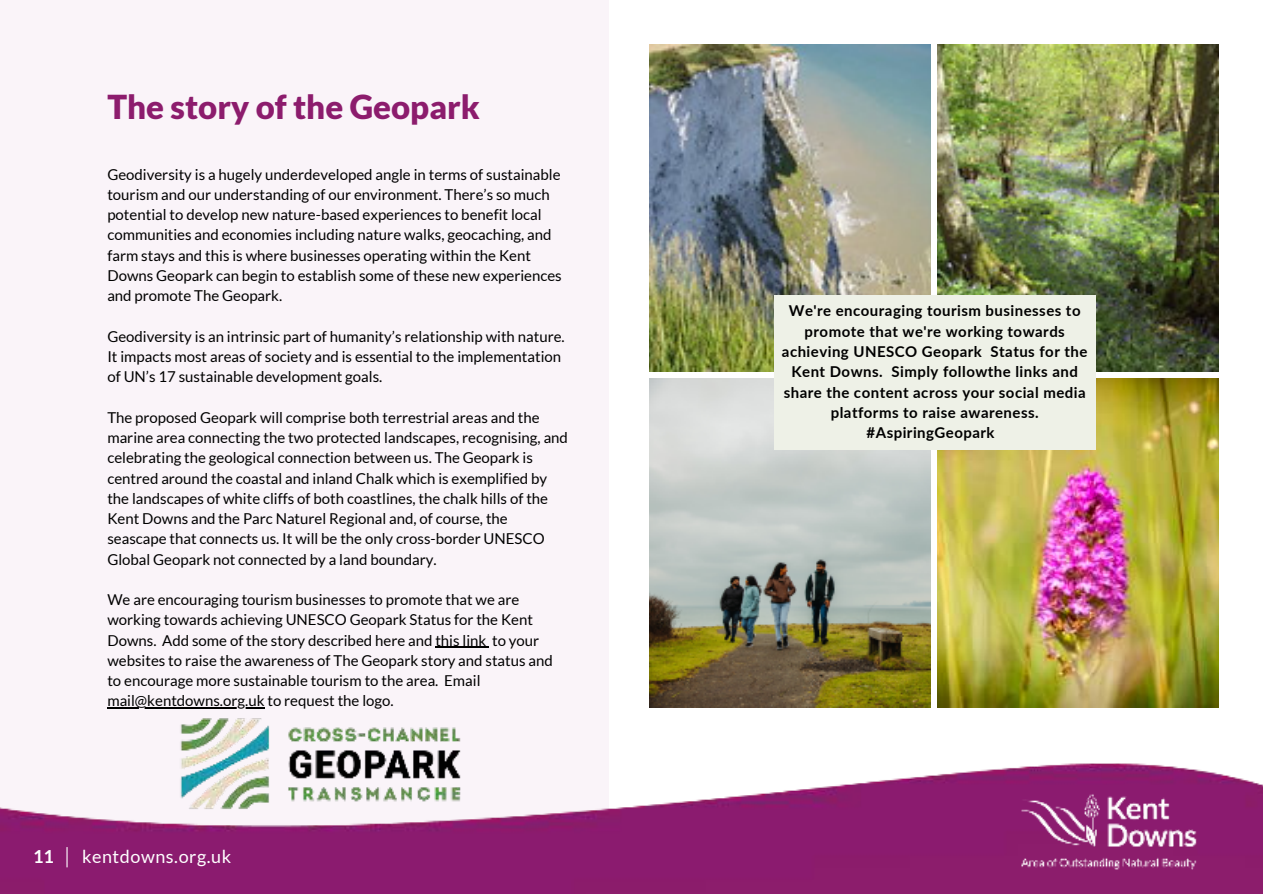
<style>
.page{position:relative;width:1263px;height:894px;background:#fff}
.page>*{position:absolute;margin:0;border:0;box-sizing:border-box;transform-origin:0 0}
.t1{font:900 33px "Lato";color:#8c1c6d}
.t2{font:18px "Lato";letter-spacing:.03em;color:#fff}
.t3{font:700 18px "Lato";color:#fff}
.t4{font:15px/20.2px "Lato";color:#000}
.t5{font:700 15px/20.2px "Lato";letter-spacing:.03em;color:#000;text-align:center}
</style>
<div class="page">
<div style="left:0;top:0;width:609px;height:845px;background:#faf4f9"></div>
<img style="left:0;top:763px;width:1263px;height:130px">
<img style="left:1014px;top:788px;width:187px;height:83px">
<hr style="left:66px;top:846px;width:2px;height:21px;background:#fff">
<hr style="left:435px;top:646px;width:51px;height:1px;background:#000">
<hr style="left:107px;top:707px;width:158px;height:1px;background:#000">
<img style="left:169px;top:707px;width:306px;height:110px">
<img style="left:650px;top:44px;width:281px;height:328px">
<img style="left:937px;top:44px;width:282px;height:328px">
<img style="left:650px;top:378px;width:281px;height:329px">
<img style="left:937px;top:378px;width:282px;height:329px">
<div style="left:774px;top:295px;width:321px;height:154px;background:#eef1e7"></div>
<h1 class="t1" style="left:107px;top:88px;width:374px">The story of the Geopark</h1>
<p class="t4" style="left:107px;top:164px;width:456px">Geodiversity is a hugely underdeveloped angle in terms of sustainable tourism and our understanding of our environment. There’s so much potential to develop new nature-based experiences to benefit local communities and economies including nature walks, geocaching, and farm stays and this is where businesses operating within the Kent Downs Geopark can begin to establish some of these new experiences and promote The Geopark.</p>
<p class="t4" style="left:107px;top:326px;width:459px">Geodiversity is an intrinsic part of humanity’s relationship with nature.<br>It impacts most areas of society and is essential to the implementation of UN’s 17 sustainable development goals.</p>
<p class="t4" style="left:107px;top:407px;width:462px">The proposed Geopark will comprise both terrestrial areas and the marine area connecting the two protected landscapes, recognising, and celebrating the geological connection between us. The Geopark is centred around the coastal and inland Chalk which is exemplified by the landscapes of white cliffs of both coastlines, the chalk hills of the Kent Downs and the Parc Naturel Regional and, of course, the seascape that connects us. It will be the only cross-border UNESCO Global Geopark not connected by a land boundary.</p>
<p class="t4" style="left:107px;top:589px;width:447px">We are encouraging tourism businesses to promote that we are working towards achieving UNESCO Geopark Status for the Kent Downs. Add some of the story described here and this link to your websites to raise the awareness of The Geopark story and status and to encourage more sustainable tourism to the area. Email mail@kentdowns.org.uk to request the logo.</p>
<p class="t3" style="left:34px;top:842px;width:22px">11</p>
<p class="t2" style="left:82px;top:846px;width:151px">kentdowns.org.uk</p>
<p class="t5" style="left:782px;top:300px;width:307px">We're encouraging tourism businesses to promote that we're working towards achieving UNESCO Geopark Status for the Kent Downs. Simply followthe links and share the content across your social media platforms to raise awareness. #AspiringGeopark</p>
</div>
